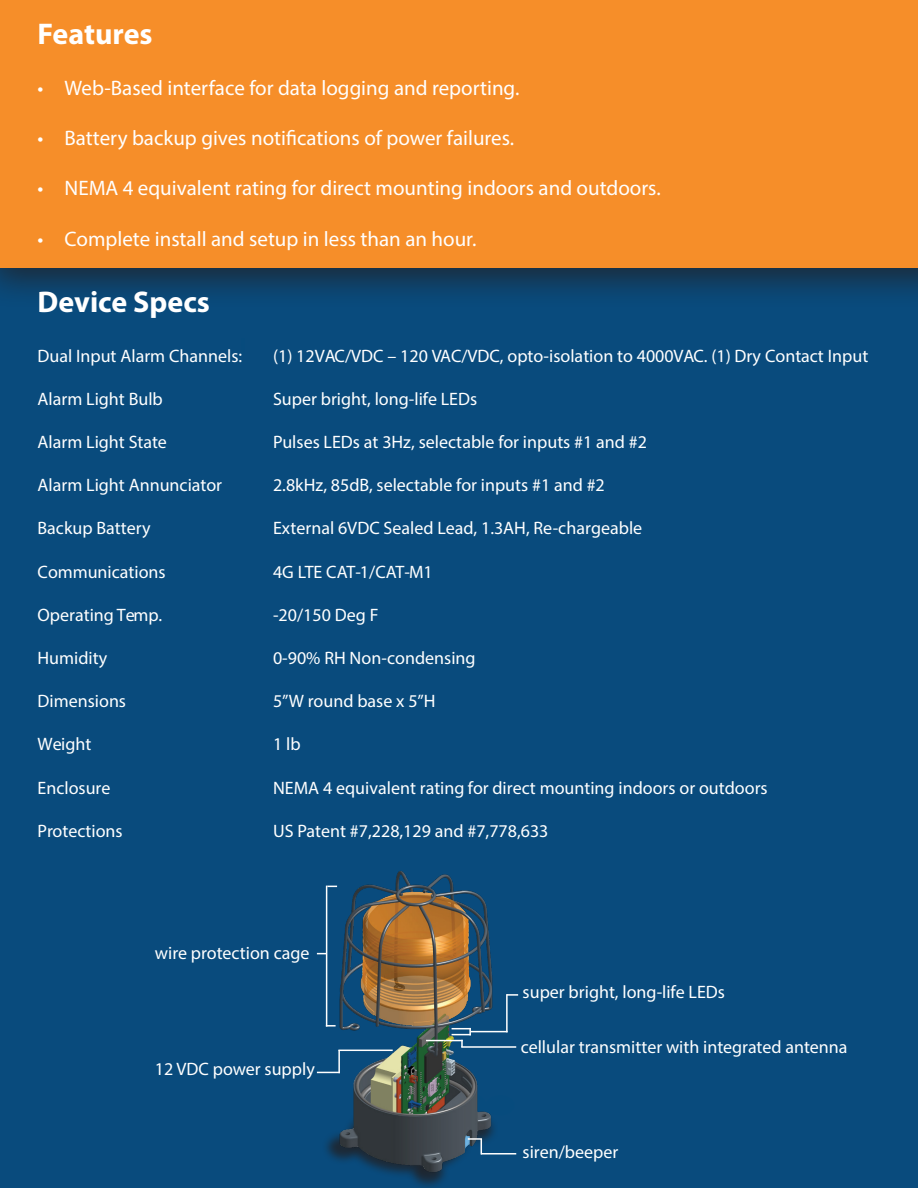
<style>
.page{position:relative;width:918px;height:1188px;background:#094b7d}
.page>*{position:absolute;margin:0;border:0;box-sizing:border-box;transform-origin:0 0}
.t1{font:700 30px "Myriad Pro";color:#fff}
.t2{font:21px "Myriad Pro";color:#fff}
.t3{font:18px "Myriad Pro";color:#fff}
</style>
<div class="page">
<div style="left:0;top:0;width:918px;height:309px;background:#231f20;opacity:.75"></div>
<div style="left:0;top:0;width:918px;height:268px;background:#f68e29"></div>
<div style="left:406px;top:1154px;width:44px;height:34px;background:#231f20;opacity:.75"></div>
<div style="left:322px;top:1130px;width:43px;height:35px;background:#231f20;opacity:.75"></div>
<img style="left:337px;top:871px;width:157px;height:303px">
<hr style="left:326px;top:886px;width:1px;height:141px;background:#fff">
<svg style="left:326px;top:1025px;width:10px;height:2px"></svg>
<svg style="left:317px;top:1072px;width:21px;height:1px"></svg>
<hr style="left:338px;top:1050px;width:55px;height:1px;background:#fff">
<hr style="left:338px;top:1050px;width:2px;height:23px;background:#fff">
<hr style="left:471px;top:1031px;width:37px;height:1px;background:#fff">
<hr style="left:506px;top:994px;width:2px;height:38px;background:#fff">
<hr style="left:481px;top:1153px;width:35px;height:2px;background:#fff">
<svg style="left:468px;top:1138px;width:14px;height:17px"></svg>
<svg style="left:507px;top:994px;width:11px;height:2px"></svg>
<hr style="left:426px;top:1040px;width:37px;height:1px;background:#fff">
<hr style="left:461px;top:1046px;width:55px;height:2px;background:#fff">
<svg style="left:452px;top:1028px;width:19px;height:19px"></svg>
<p class="t1" style="left:38px;top:14px;width:116px">Features</p>
<p class="t2" style="left:38px;top:75px;width:483px">• Web-Based interface for data logging and reporting.</p>
<p class="t2" style="left:38px;top:125px;width:478px">• Battery backup gives notifications of power failures.</p>
<p class="t2" style="left:38px;top:175px;width:625px">• NEMA 4 equivalent rating for direct mounting indoors and outdoors.</p>
<p class="t2" style="left:38px;top:226px;width:440px">• Complete install and setup in less than an hour.</p>
<p class="t1" style="left:38px;top:282px;width:174px">Device Specs</p>
<p class="t3" style="left:38px;top:344px;width:206px">Dual Input Alarm Channels:</p>
<p class="t3" style="left:38px;top:388px;width:127px">Alarm Light Bulb</p>
<p class="t3" style="left:38px;top:431px;width:131px">Alarm Light State</p>
<p class="t3" style="left:38px;top:474px;width:186px">Alarm Light Annunciator</p>
<p class="t3" style="left:38px;top:517px;width:114px">Backup Battery</p>
<p class="t3" style="left:38px;top:560px;width:130px">Communications</p>
<p class="t3" style="left:38px;top:604px;width:126px">Operating Temp.</p>
<p class="t3" style="left:38px;top:647px;width:71px">Humidity</p>
<p class="t3" style="left:38px;top:690px;width:90px">Dimensions</p>
<p class="t3" style="left:38px;top:733px;width:55px">Weight</p>
<p class="t3" style="left:38px;top:776px;width:74px">Enclosure</p>
<p class="t3" style="left:38px;top:820px;width:87px">Protections</p>
<p class="t3" style="left:273px;top:344px;width:597px">(1) 12VAC/VDC – 120 VAC/VDC, opto-isolation to 4000VAC. (1) Dry Contact Input</p>
<p class="t3" style="left:273px;top:388px;width:206px">Super bright, long-life LEDs</p>
<p class="t3" style="left:273px;top:431px;width:375px">Pulses LEDs at 3Hz, selectable for inputs #1 and #2</p>
<p class="t3" style="left:273px;top:474px;width:333px">2.8kHz, 85dB, selectable for inputs #1 and #2</p>
<p class="t3" style="left:273px;top:517px;width:371px">External 6VDC Sealed Lead, 1.3AH, Re-chargeable</p>
<p class="t3" style="left:273px;top:560px;width:161px">4G LTE CAT-1/CAT-M1</p>
<p class="t3" style="left:273px;top:604px;width:107px">-20/150 Deg F</p>
<p class="t3" style="left:273px;top:647px;width:204px">0-90% RH Non-condensing</p>
<p class="t3" style="left:273px;top:690px;width:164px">5”W round base x 5”H</p>
<p class="t3" style="left:273px;top:733px;width:29px">1 lb</p>
<p class="t3" style="left:273px;top:776px;width:496px">NEMA 4 equivalent rating for direct mounting indoors or outdoors</p>
<p class="t3" style="left:273px;top:820px;width:277px">US Patent #7,228,129 and #7,778,633</p>
<p class="t3" style="left:155px;top:942px;width:156px">wire protection cage</p>
<p class="t3" style="left:155px;top:1058px;width:161px">12 VDC power supply</p>
<p class="t3" style="left:523px;top:981px;width:204px">super bright, long-life LEDs</p>
<p class="t3" style="left:521px;top:1036px;width:328px">cellular transmitter with integrated antenna</p>
<p class="t3" style="left:523px;top:1141px;width:97px">siren/beeper</p>
</div>
